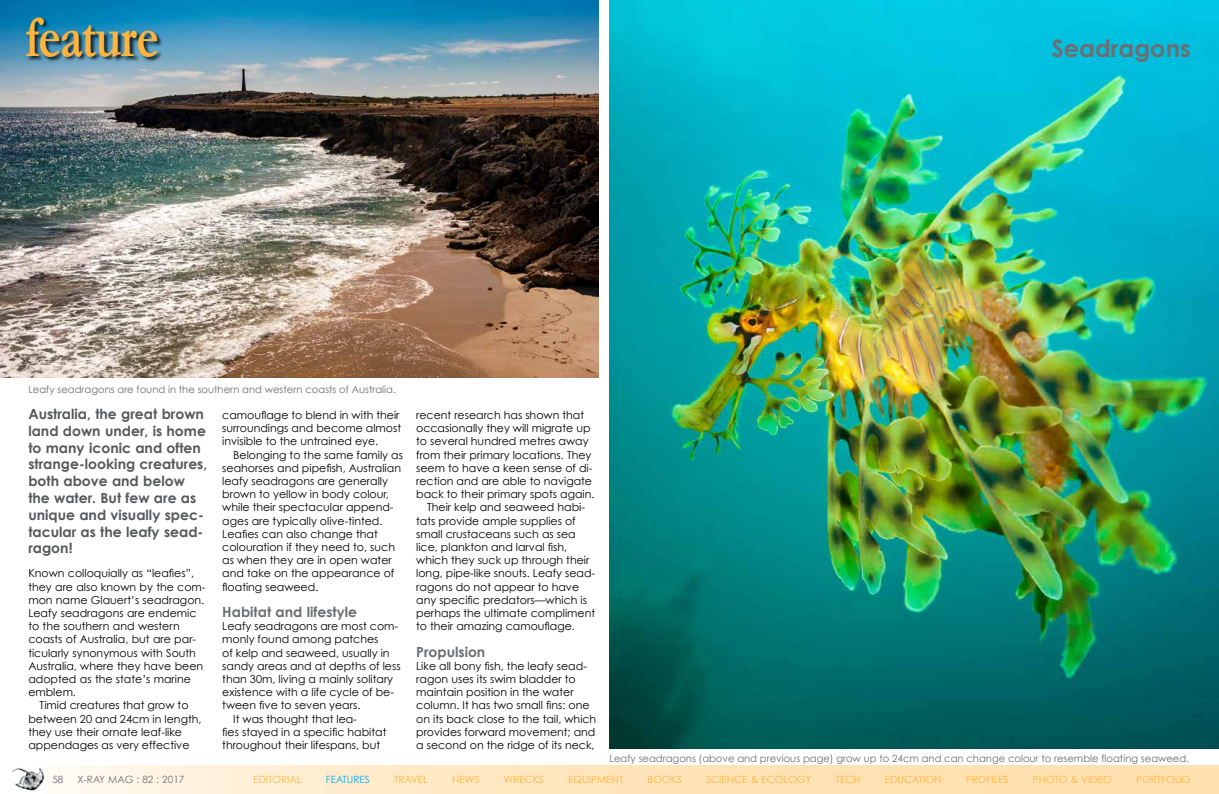
<style>
.page{position:relative;width:1219px;height:794px;background:#fff}
.page>*{position:absolute;margin:0;border:0;box-sizing:border-box;transform-origin:0 0}
.t1{font:700 60px "Garamond";letter-spacing:-.025em;color:#ffb53d;scale:.8 1}
.t2{font:700 24px "Century Gothic";color:#6d6e71}
.t3{font:700 14px/16.8px "Century Gothic";color:#58595b}
.t4{font:700 14px "Century Gothic";color:#6d6e71}
.t5{font:11px/13.2px "Century Gothic";color:#000}
.t6{font:10px "Century Gothic";color:#6d6e71}
.t7{font:10px "Century Gothic";color:#ffb53d}
.t8{font:10px "Century Gothic";color:#00aeef}
</style>
<div class="page">
<svg style="left:58px;top:765px;width:1161px;height:29px;background:#ffe7c1"></svg>
<img style="left:12px;top:768px;width:32px;height:22px">
<img style="left:0;top:0;width:598px;height:378px">
<img style="left:609px;top:0;width:610px;height:748px">
<div style="left:26px;top:17px;width:137px;height:46px;background:#000;opacity:.75"></div>
<h1 class="t1" style="left:25px;top:1px;width:169px">feature</h1>
<h2 class="t2" style="left:1051px;top:33px;width:141px">Seadragons</h2>
<p class="t6" style="left:28px;top:383px;width:369px">Leafy seadragons are found in the southern and western coasts of Australia.</p>
<p class="t3" style="left:28px;top:405px;width:181px">Australia, the great brown land down under, is home to many iconic and often strange-looking creatures, both above and below the water. But few are as unique and visually spec&shy;tacular as the leafy sead&shy;ragon!</p>
<p class="t5" style="left:28px;top:566px;width:167px">Known colloquially as “leafies”,</p>
<p class="t5" style="left:28px;top:580px;width:179px">they are also known by the com-</p>
<p class="t5" style="left:28px;top:593px;width:177px">mon name Glauert’s seadragon.</p>
<p class="t5" style="left:28px;top:606px;width:170px">Leafy seadragons are endemic</p>
<p class="t5" style="left:28px;top:619px;width:153px">to the southern and western</p>
<p class="t5" style="left:28px;top:632px;width:169px">coasts of Australia, but are par-</p>
<p class="t5" style="left:28px;top:646px;width:169px">ticularly synonymous with South</p>
<p class="t5" style="left:28px;top:659px;width:176px">Australia, where they have been</p>
<p class="t5" style="left:28px;top:672px;width:164px">adopted as the state’s marine</p>
<p class="t5" style="left:28px;top:685px;width:49px">emblem.</p>
<p class="t5" style="left:39px;top:698px;width:151px">Timid creatures that grow to</p>
<p class="t5" style="left:28px;top:712px;width:175px">between 20 and 24cm in length,</p>
<p class="t5" style="left:28px;top:725px;width:155px">they use their ornate leaf-like</p>
<p class="t5" style="left:28px;top:738px;width:163px">appendages as very effective</p>
<p class="t5" style="left:222px;top:408px;width:180px">camouflage to blend in with their surroundings and become almost invisible to the untrained eye.</p>
<p class="t5" style="left:222px;top:448px;width:182px;text-indent:11px">Belonging to the same family as seahorses and pipefish, Australian leafy seadragons are generally brown to yellow in body colour, while their spectacular append&shy;ages are typically olive-tinted.<br>Leafies can also change that colouration if they need to, such as when they are in open water and take on the appearance of floating seaweed.</p>
<p class="t4" style="left:222px;top:603px;width:136px">Habitat and lifestyle</p>
<p class="t5" style="left:222px;top:619px;width:177px">Leafy seadragons are most com-</p>
<p class="t5" style="left:222px;top:632px;width:158px">monly found among patches</p>
<p class="t5" style="left:222px;top:646px;width:169px">of kelp and seaweed, usually in</p>
<p class="t5" style="left:222px;top:659px;width:180px">sandy areas and at depths of less</p>
<p class="t5" style="left:222px;top:672px;width:172px">than 30m, living a mainly solitary</p>
<p class="t5" style="left:222px;top:685px;width:173px">existence with a life cycle of be-</p>
<p class="t5" style="left:222px;top:698px;width:140px">tween five to seven years.</p>
<p class="t5" style="left:233px;top:712px;width:125px">It was thought that lea-</p>
<p class="t5" style="left:222px;top:725px;width:166px">fies stayed in a specific habitat</p>
<p class="t5" style="left:222px;top:738px;width:159px">throughout their lifespans, but</p>
<p class="t5" style="left:416px;top:408px;width:169px">recent research has shown that</p>
<p class="t5" style="left:416px;top:421px;width:176px">occasionally they will migrate up</p>
<p class="t5" style="left:416px;top:434px;width:174px">to several hundred metres away</p>
<p class="t5" style="left:416px;top:448px;width:177px">from their primary locations. They</p>
<p class="t5" style="left:416px;top:461px;width:178px">seem to have a keen sense of di-</p>
<p class="t5" style="left:416px;top:474px;width:177px">rection and are able to navigate</p>
<p class="t5" style="left:416px;top:487px;width:180px">back to their primary spots again.</p>
<p class="t5" style="left:427px;top:500px;width:159px">Their kelp and seaweed habi-</p>
<p class="t5" style="left:416px;top:514px;width:161px">tats provide ample supplies of</p>
<p class="t5" style="left:416px;top:527px;width:161px">small crustaceans such as sea</p>
<p class="t5" style="left:416px;top:540px;width:152px">lice, plankton and larval fish,</p>
<p class="t5" style="left:416px;top:553px;width:175px">which they suck up through their</p>
<p class="t5" style="left:416px;top:566px;width:180px">long, pipe-like snouts. Leafy sead-</p>
<p class="t5" style="left:416px;top:580px;width:164px">ragons do not appear to have</p>
<p class="t5" style="left:416px;top:593px;width:172px">any specific predators—which is</p>
<p class="t5" style="left:416px;top:606px;width:180px">perhaps the ultimate compliment</p>
<p class="t5" style="left:416px;top:619px;width:160px">to their amazing camouflage.</p>
<p class="t4" style="left:416px;top:643px;width:71px">Propulsion</p>
<p class="t5" style="left:416px;top:659px;width:182px">Like all bony fish, the leafy sead&shy;ragon uses its swim bladder to maintain position in the water column. It has two small fins: one on its back close to the tail, which provides forward movement; and a second on the ridge of its neck,</p>
<p class="t6" style="left:609px;top:752px;width:581px">Leafy seadragons (above and previous page) grow up to 24cm and can change colour to resemble floating seaweed.</p>
<p class="t6" style="left:52px;top:773px;width:13px">58</p>
<p class="t6" style="left:78px;top:773px;width:108px">X-RAY MAG : 82 : 2017</p>
<p class="t7" style="left:253px;top:773px;width:50px">EDITORIAL</p>
<p class="t8" style="left:326px;top:773px;width:46px">FEATURES</p>
<p class="t7" style="left:394px;top:773px;width:35px">TRAVEL</p>
<p class="t7" style="left:452px;top:773px;width:29px">NEWS</p>
<p class="t7" style="left:504px;top:773px;width:42px">WRECKS</p>
<p class="t7" style="left:568px;top:773px;width:57px">EQUIPMENT</p>
<p class="t7" style="left:648px;top:773px;width:36px">BOOKS</p>
<p class="t7" style="left:706px;top:773px;width:107px">SCIENCE &amp; ECOLOGY</p>
<p class="t7" style="left:836px;top:773px;width:26px">TECH</p>
<p class="t7" style="left:885px;top:773px;width:58px">EDUCATION</p>
<p class="t7" style="left:966px;top:773px;width:44px">PROFILES</p>
<p class="t7" style="left:1033px;top:773px;width:80px">PHOTO &amp; VIDEO</p>
<p class="t7" style="left:1136px;top:773px;width:56px">PORTFOLIO</p>
</div>
